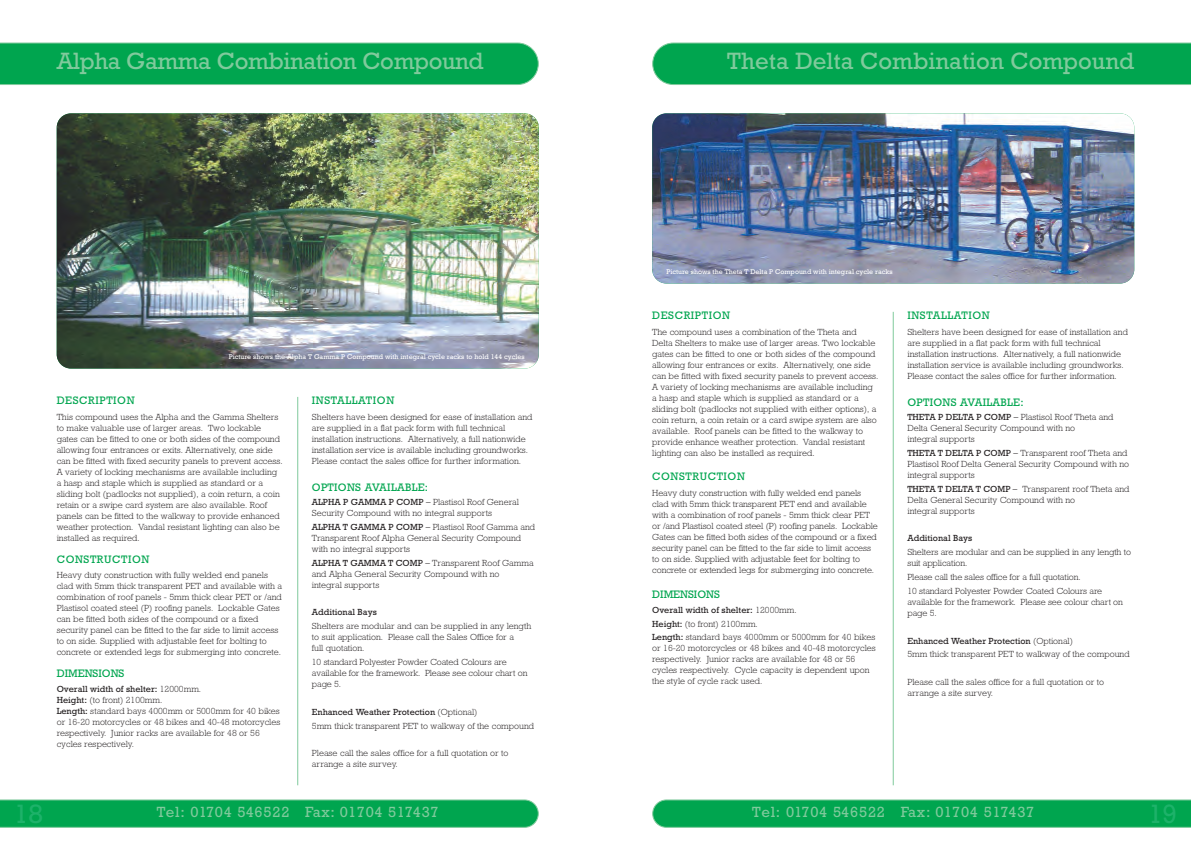
<style>
.page{position:relative;width:1191px;height:842px;background:#fff}
.page>*{position:absolute;margin:0;border:0;box-sizing:border-box;transform-origin:0 0}
.t1{font:27px "M Rockwell";color:#1eb26a}
.t2{font:24px "Rockwell";letter-spacing:-.01em;color:#80ca9c}
.t3{font:15px "M Rockwell";letter-spacing:.03em;color:#80ca9c}
.t4{font:11px "M Rockwell";letter-spacing:.055em;color:#00a54f}
.t5{font:11px "M Rockwell";letter-spacing:.025em;color:#00a54f}
.t6{font:11px "M Rockwell";color:#00a54f}
.t7{font:300 9px/11px "M Rockwell";color:#231f20}
.t8{font:9px "M Rockwell";color:#231f20}
.t9{font:7px "M Rockwell";color:#fff}
.s1{font-weight:400}
.s2{font-family:"Rockwell";font-weight:400}
</style>
<div class="page">
<img style="left:652px;top:113px;width:482px;height:170px;border-radius:14px">
<div style="left:652px;top:43px;width:539px;height:42px;background:#00a54f"></div>
<img style="left:57px;top:113px;width:482px;height:256px;border-radius:14px">
<div style="left:0;top:43px;width:539px;height:42px;background:#00a54f"></div>
<svg style="left:0;top:799px;width:539px;height:29px;background:#0fa958"></svg>
<hr style="left:297px;top:397px;width:1px;height:388px;background:#80ca9c">
<hr style="left:892px;top:312px;width:1px;height:473px;background:#80ca9c">
<svg style="left:652px;top:799px;width:539px;height:29px;background:#0fa958"></svg>
<h2 class="t2" style="left:57px;top:47px;width:428px">Alpha Gamma Combination Compound</h2>
<p class="t9" style="left:229px;top:354px;width:297px">Picture shows the Alpha T Gamma P Compound with integral cycle racks to hold 144 cycles</p>
<p class="t4" style="left:57px;top:397px;width:79px">DESCRIPTION</p>
<p class="t7" style="left:57px;top:412px;width:228px">This compound uses the Alpha and the Gamma Shelters to make valuable use of larger areas. Two lockable gates can be fitted to one or both sides of the compound allowing four entrances or exits. Alternatively, one side can be fitted with fixed security panels to prevent access.<br>A variety of locking mechanisms are available including a hasp and staple which is supplied as standard or a sliding bolt (padlocks not supplied), a coin return, a coin retain or a swipe card system are also available. Roof panels can be fitted to the walkway to provide enhanced weather protection. Vandal resistant lighting can also be installed as required.</p>
<p class="t4" style="left:57px;top:555px;width:94px">CONSTRUCTION</p>
<p class="t7" style="left:57px;top:570px;width:227px">Heavy duty construction with fully welded end panels clad with 5mm thick transparent PET and available with a combination of roof panels - 5mm thick clear PET or /and Plastisol coated steel (P) roofing panels. Lockable Gates can be fitted both sides of the compound or a fixed security panel can be fitted to the far side to limit access to on side. Supplied with adjustable feet for bolting to concrete or extended legs for submerging into concrete.</p>
<p class="t6" style="left:57px;top:669px;width:69px">DIMENSIONS</p>
<p class="t7" style="left:57px;top:684px;width:225px"><span class="s1">Overall width of shelter:</span> 12000mm.<br><span class="s1">Height:</span> (to front) 2100mm.<br><span class="s1">Length:</span> standard bays 4000mm or 5000mm for 40 bikes or 16-20 motorcycles or 48 bikes and 40-48 motorcycles respectively. Junior racks are available for 48 or 56 cycles respectively.</p>
<p class="t4" style="left:312px;top:397px;width:84px">INSTALLATION</p>
<p class="t7" style="left:312px;top:412px;width:222px">Shelters have been designed for ease of installation and are supplied in a flat pack form with full technical installation instructions. Alternatively, a full nationwide installation service is available including groundworks.<br>Please contact the sales office for further information.</p>
<p class="t5" style="left:312px;top:484px;width:118px">OPTIONS AVAILABLE:</p>
<p class="t7" style="left:312px;top:497px;width:209px"><span class="s2">ALPHA P GAMMA P COMP</span> – Plastisol Roof General<br>Security Compound with no integral supports</p>
<p class="t7" style="left:312px;top:522px;width:225px"><span class="s2">ALPHA T GAMMA P COMP</span> – Plastisol Roof Gamma and<br>Transparent Roof Alpha General Security Compound with no integral supports</p>
<p class="t7" style="left:312px;top:558px;width:223px"><span class="s2">ALPHA T GAMMA T COMP</span> – Transparent Roof Gamma and Alpha General Security Compound with no<br>integral supports</p>
<p class="t8" style="left:312px;top:609px;width:66px">Additional Bays</p>
<p class="t7" style="left:312px;top:622px;width:221px">Shelters are modular and can be supplied in any length to suit application. Please call the Sales Office for a<br>full quotation.</p>
<p class="t7" style="left:312px;top:657px;width:217px">10 standard Polyester Powder Coated Colours are available for the framework. Please see colour chart on page 5.</p>
<p class="t7" style="left:312px;top:706px;width:224px;line-height:13.8px"><span class="s1">Enhanced Weather Protection</span> (Optional)<br>5mm thick transparent PET to walkway of the compound</p>
<p class="t7" style="left:312px;top:749px;width:198px">Please call the sales office for a full quotation or to arrange a site survey.</p>
<h2 class="t2" style="left:727px;top:47px;width:408px">Theta Delta Combination Compound</h2>
<p class="t9" style="left:666px;top:269px;width:228px">Picture shows the Theta T Delta P Compound with integral cycle racks</p>
<p class="t4" style="left:652px;top:312px;width:79px">DESCRIPTION</p>
<p class="t7" style="left:652px;top:327px;width:228px">The compound uses a combination of the Theta and Delta Shelters to make use of larger areas. Two lockable gates can be fitted to one or both sides of the compound allowing four entrances or exits. Alternatively, one side can be fitted with fixed security panels to prevent access.<br>A variety of locking mechanisms are available including a hasp and staple which is supplied as standard or a sliding bolt (padlocks not supplied with either options), a coin return, a coin retain or a card swipe system are also available. Roof panels can be fitted to the walkway to provide enhance weather protection. Vandal resistant lighting can also be installed as required.</p>
<p class="t4" style="left:652px;top:473px;width:94px">CONSTRUCTION</p>
<p class="t7" style="left:652px;top:488px;width:227px">Heavy duty construction with fully welded end panels clad with 5mm thick transparent PET end and available with a combination of roof panels - 5mm thick clear PET or /and Plastisol coated steel (P) roofing panels. Lockable Gates can be fitted both sides of the compound or a fixed security panel can be fitted to the far side to limit access to on side. Supplied with adjustable feet for bolting to concrete or extended legs for submerging into concrete.</p>
<p class="t6" style="left:652px;top:590px;width:69px">DIMENSIONS</p>
<p class="t7" style="left:652px;top:604px;width:225px;line-height:13.8px"><span class="s1">Overall width of shelter:</span> 12000mm.<br><span class="s1">Height:</span> (to front) 2100mm.<br><span class="s1">Length:</span> standard bays 4000mm or 5000mm for 40 bikes</p>
<p class="t7" style="left:652px;top:644px;width:225px">or 16-20 motorcycles or 48 bikes and 40-48 motorcycles respectively. Junior racks are available for 48 or 56 cycles respectively. Cycle capacity is dependent upon the style of cycle rack used.</p>
<p class="t4" style="left:907px;top:312px;width:84px">INSTALLATION</p>
<p class="t7" style="left:907px;top:327px;width:222px">Shelters have been designed for ease of installation and are supplied in a flat pack form with full technical installation instructions. Alternatively, a full nationwide installation service is available including groundworks.<br>Please contact the sales office for further information.</p>
<p class="t5" style="left:907px;top:399px;width:118px">OPTIONS AVAILABLE:</p>
<p class="t7" style="left:907px;top:412px;width:208px"><span class="s2">THETA P DELTA P COMP</span> – Plastisol Roof Theta and<br>Delta General Security Compound with no<br>integral supports</p>
<p class="t7" style="left:907px;top:448px;width:223px"><span class="s2">THETA T DELTA P COMP</span> – Transparent roof Theta and<br>Plastisol Roof Delta General Security Compound with no integral supports</p>
<p class="t7" style="left:907px;top:484px;width:224px"><span class="s2">THETA T DELTA T COMP</span> – Transparent roof Theta and<br>Delta General Security Compound with no<br>integral supports</p>
<p class="t8" style="left:907px;top:535px;width:66px">Additional Bays</p>
<p class="t7" style="left:907px;top:548px;width:225px">Shelters are modular and can be supplied in any length to suit application.</p>
<p class="t7" style="left:907px;top:571px;width:196px;line-height:13.8px">Please call the sales office for a full quotation.<br>10 standard Polyester Powder Coated Colours are</p>
<p class="t7" style="left:907px;top:597px;width:217px">available for the framework. Please see colour chart on page 5.</p>
<p class="t7" style="left:907px;top:635px;width:224px;line-height:13.8px"><span class="s1">Enhanced Weather Protection</span> (Optional)<br>5mm thick transparent PET to walkway of the compound</p>
<p class="t7" style="left:907px;top:677px;width:198px">Please call the sales office for a full quotation or to arrange a site survey.</p>
<h1 class="t1" style="left:14px;top:804px;width:31px">18</h1>
<h3 class="t3" style="left:157px;top:807px;width:283px">Tel: 01704 546522 Fax: 01704 517437</h3>
<h3 class="t3" style="left:752px;top:807px;width:283px">Tel: 01704 546522 Fax: 01704 517437</h3>
<h1 class="t1" style="left:1148px;top:804px;width:31px">19</h1>
</div>
